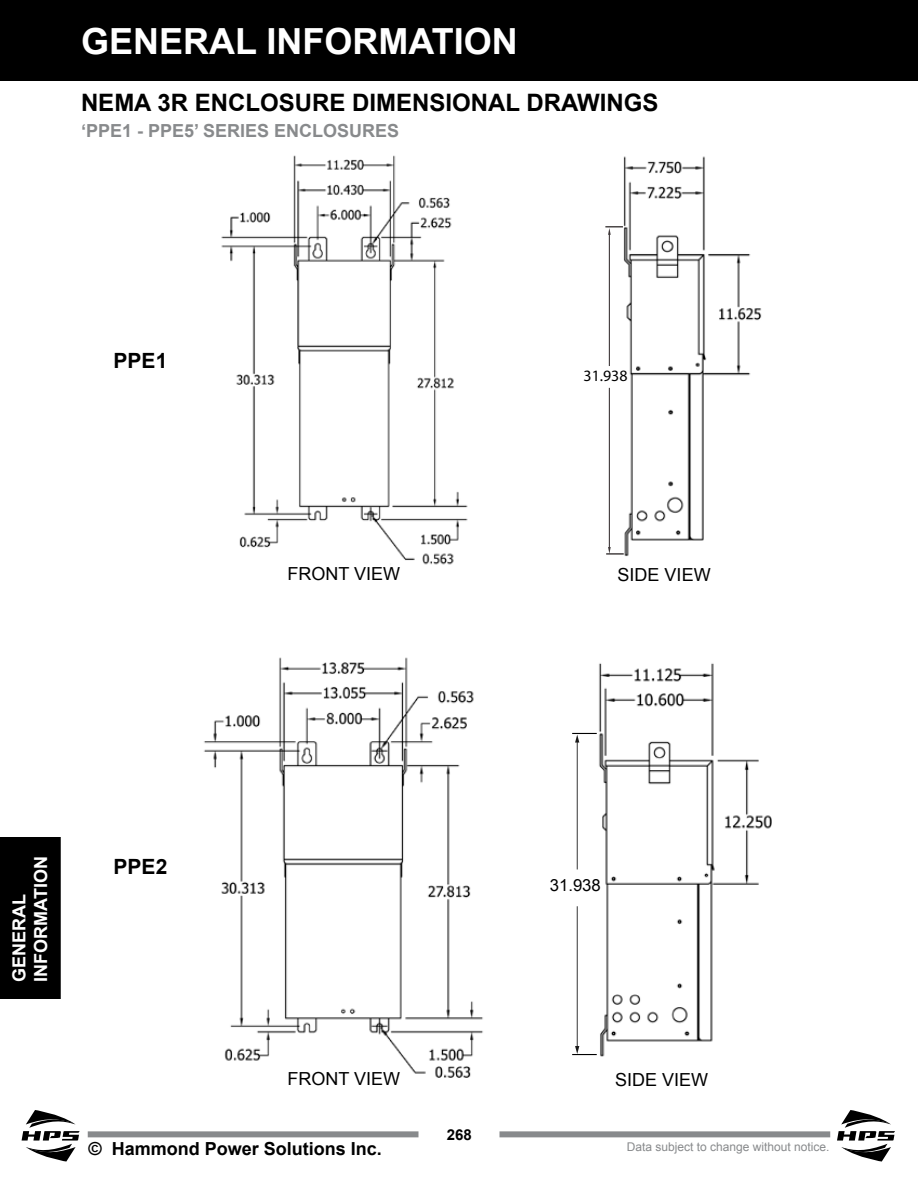
<style>
.page{position:relative;width:918px;height:1188px;background:#fff}
.page>*{position:absolute;margin:0;border:0;box-sizing:border-box;transform-origin:0 0}
.t1{font:700 36px "Arial";color:#fff}
.t2{font:700 24px "Arial";color:#000}
.t3{font:700 21px "Arial";color:#000}
.t4{font:18px "Arial";color:#000}
.t5{font:700 18px "Arial";color:#888a8c}
.t6{font:700 18px "Arial";color:#000}
.t7{font:700 18px/21.6px "Arial";color:#fff}
.t8{font:16.65px "Arial";color:#000}
.t9{font:15.9px "Myriad Pro";color:#000}
.t10{font:700 15px "Arial";color:#000}
.t11{font:12px "Arial";color:#888a8c}
</style>
<div class="page">
<div style="left:0;top:0;width:918px;height:81px;background:#000"></div>
<div style="left:0;top:837px;width:61px;height:162px;background:#000"></div>
<svg style="left:22px;top:1110px;width:58px;height:52px"></svg>
<svg style="left:837px;top:1110px;width:58px;height:52px"></svg>
<div style="left:88px;top:1131px;width:330px;height:6px;background:#888a8c"></div>
<div style="left:500px;top:1131px;width:330px;height:6px;background:#888a8c"></div>
<img style="left:221px;top:155px;width:247px;height:410px">
<img style="left:204px;top:657px;width:279px;height:421px">
<img style="left:609px;top:156px;width:153px;height:401px">
<svg style="left:605px;top:226px;width:18px;height:140px"></svg>
<svg style="left:606px;top:388px;width:18px;height:167px"></svg>
<img style="left:572px;top:663px;width:200px;height:394px">
<svg style="left:572px;top:733px;width:25px;height:136px"></svg>
<svg style="left:572px;top:906px;width:25px;height:149px"></svg>
<h1 class="t1" style="left:81px;top:18px;width:438px">GENERAL INFORMATION</h1>
<p class="t2" style="left:81px;top:87px;width:579px">NEMA 3R ENCLOSURE DIMENSIONAL DRAWINGS</p>
<p class="t5" style="left:81px;top:119px;width:320px">‘PPE1 - PPE5’ SERIES ENCLOSURES</p>
<p class="t3" style="left:114px;top:346px;width:55px">PPE1</p>
<p class="t4" style="left:287px;top:562px;width:114px">FRONT VIEW</p>
<p class="t9" style="left:584px;top:366px;width:46px">31.938</p>
<p class="t4" style="left:618px;top:563px;width:95px">SIDE VIEW</p>
<p class="t7" style="left:9px;top:982px;width:127px;rotate:-90deg">GENERAL<br>INFORMATION</p>
<p class="t3" style="left:114px;top:853px;width:55px">PPE2</p>
<p class="t4" style="left:287px;top:1067px;width:114px">FRONT VIEW</p>
<p class="t8" style="left:550px;top:874px;width:53px">31.938</p>
<p class="t4" style="left:615px;top:1068px;width:95px">SIDE VIEW</p>
<p class="t10" style="left:447px;top:1125px;width:27px">268</p>
<p class="t6" style="left:88px;top:1137px;width:295px">© Hammond Power Solutions Inc.</p>
<p class="t11" style="left:627px;top:1139px;width:204px">Data subject to change without notice.</p>
</div>
